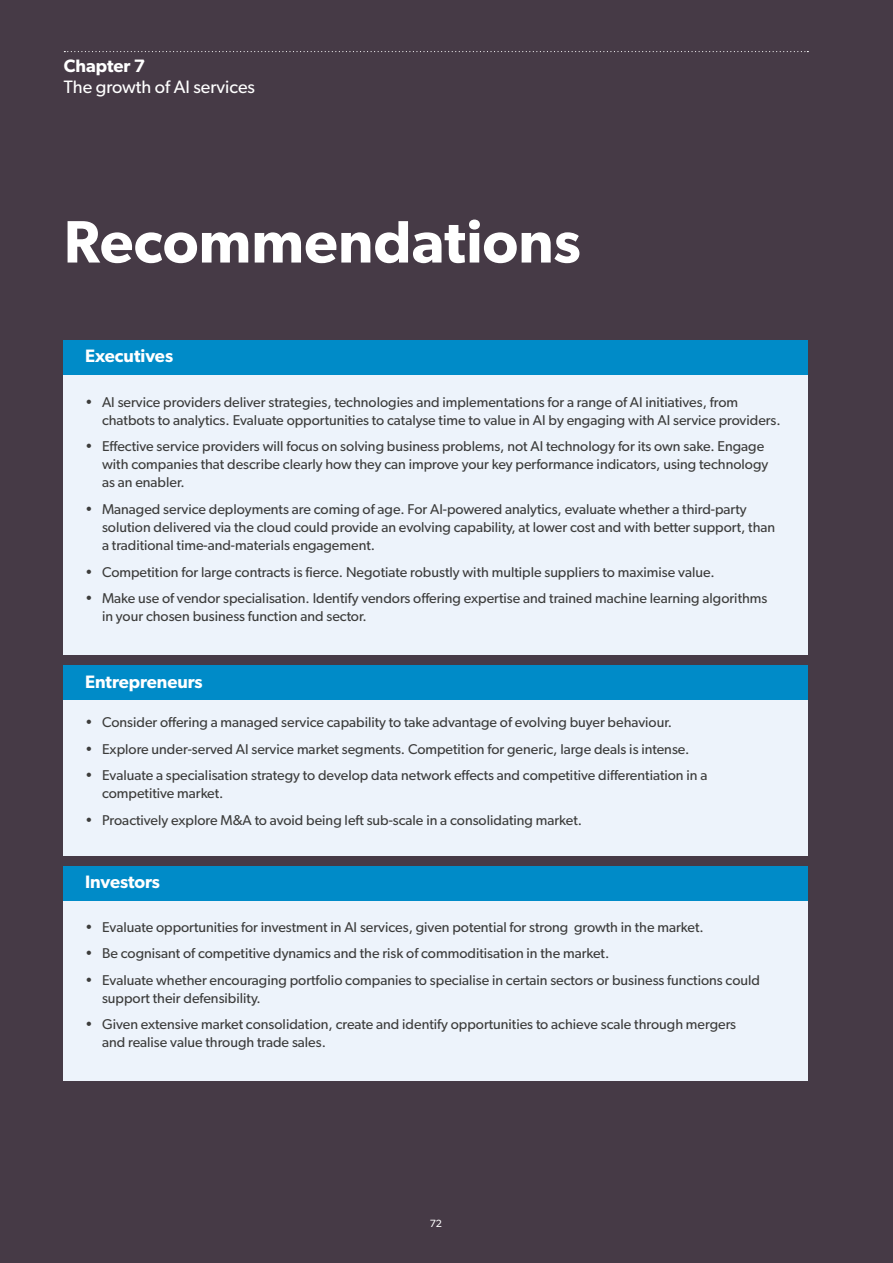
<style>
.page{position:relative;width:893px;height:1263px;background:#463a46}
.page>*{position:absolute;margin:0;border:0;box-sizing:border-box;transform-origin:0 0}
.t1{font:600 60px "Gibson";letter-spacing:.005em;color:#fff}
.t2{font:600 18px "Gibson";color:#fff}
.t3{font:18px "Gibson";color:#fff}
.t4{font:14.25px/18px "Gibson";color:#3c3c3b}
.t5{font:10.5px "Gibson";color:#fff}
</style>
<div class="page">
<svg style="left:64px;top:51px;width:744px;height:1px"></svg>
<div style="left:64px;top:374px;width:744px;height:281px;background:#edf3fb"></div>
<div style="left:64px;top:340px;width:744px;height:34px;background:#008bc8"></div>
<div style="left:64px;top:699px;width:744px;height:156px;background:#edf3fb"></div>
<div style="left:64px;top:665px;width:744px;height:34px;background:#008bc8"></div>
<div style="left:64px;top:900px;width:744px;height:180px;background:#edf3fb"></div>
<div style="left:64px;top:866px;width:744px;height:34px;background:#008bc8"></div>
<p class="t2" style="left:64px;top:55px;width:83px">Chapter 7</p>
<p class="t3" style="left:64px;top:76px;width:193px">The growth of AI services</p>
<h1 class="t1" style="left:64px;top:206px;width:518px">Recommendations</h1>
<p class="t2" style="left:85px;top:345px;width:90px">Executives</p>
<p class="t4" style="left:102px;top:393px;width:680px;text-indent:-17px">• AI service providers deliver strategies, technologies and implementations for a range of AI initiatives, from chatbots to analytics. Evaluate opportunities to catalyse time to value in AI by engaging with AI service providers.</p>
<p class="t4" style="left:102px;top:437px;width:668px;text-indent:-17px">• Effective service providers will focus on solving business problems, not AI technology for its own sake. Engage with companies that describe clearly how they can improve your key performance indicators, using technology as an enabler.</p>
<p class="t4" style="left:102px;top:500px;width:675px;text-indent:-17px">• Managed service deployments are coming of age. For AI-powered analytics, evaluate whether a third-party solution delivered via the cloud could provide an evolving capability, at lower cost and with better support, than a traditional time-and-materials engagement.</p>
<p class="t4" style="left:85px;top:562px;width:631px">• Competition for large contracts is fierce. Negotiate robustly with multiple suppliers to maximise value.</p>
<p class="t4" style="left:102px;top:589px;width:667px;text-indent:-17px">• Make use of vendor specialisation. Identify vendors offering expertise and trained machine learning algorithms in your chosen business function and sector.</p>
<p class="t2" style="left:85px;top:671px;width:119px">Entrepreneurs</p>
<p class="t4" style="left:85px;top:713px;width:589px">• Consider offering a managed service capability to take advantage of evolving buyer behaviour.</p>
<p class="t4" style="left:85px;top:740px;width:606px">• Explore under-served AI service market segments. Competition for generic, large deals is intense.</p>
<p class="t4" style="left:102px;top:766px;width:607px;text-indent:-17px">• Evaluate a specialisation strategy to develop data network effects and competitive differentiation in a competitive market.</p>
<p class="t4" style="left:85px;top:811px;width:498px">• Proactively explore M&amp;A to avoid being left sub-scale in a consolidating market.</p>
<p class="t2" style="left:85px;top:871px;width:77px">Investors</p>
<p class="t4" style="left:85px;top:918px;width:620px">• Evaluate opportunities for investment in AI services, given potential for strong growth in the market.</p>
<p class="t4" style="left:85px;top:944px;width:526px">• Be cognisant of competitive dynamics and the risk of commoditisation in the market.</p>
<p class="t4" style="left:102px;top:971px;width:659px;text-indent:-17px">• Evaluate whether encouraging portfolio companies to specialise in certain sectors or business functions could support their defensibility.</p>
<p class="t4" style="left:102px;top:1015px;width:636px;text-indent:-17px">• Given extensive market consolidation, create and identify opportunities to achieve scale through mergers and realise value through trade sales.</p>
<p class="t5" style="left:430px;top:1217px;width:14px">72</p>
</div>
